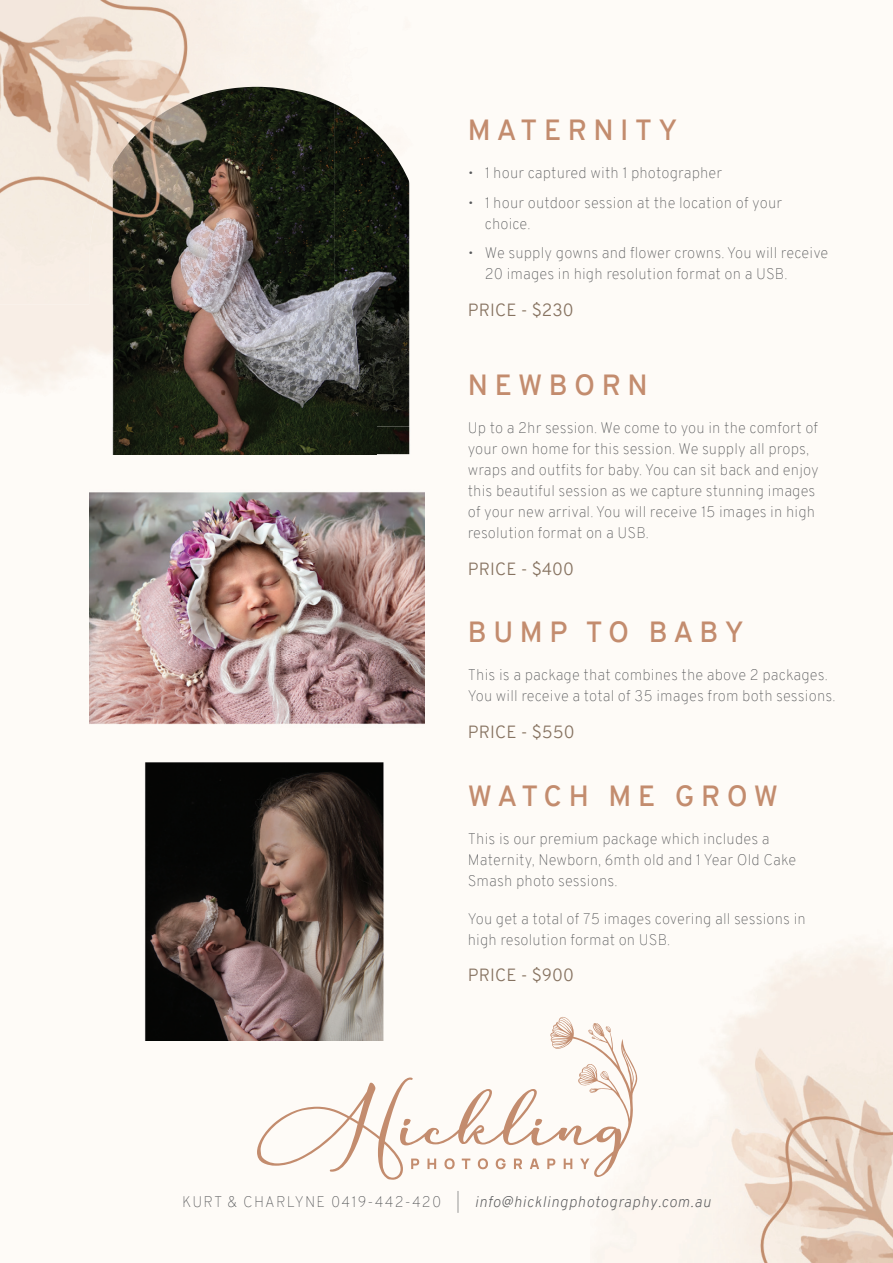
<style>
.page{position:relative;width:893px;height:1263px;background:#fff}
.page>*{position:absolute;margin:0;border:0;box-sizing:border-box;transform-origin:0 0}
.t1{font:600 28.5px "Overpass";letter-spacing:.23em;color:#c38c6e}
.t2{font:300 17.25px "Overpass";letter-spacing:.01em;color:#867260}
.t3{font:100 15px/21px "Overpass";letter-spacing:.01em;color:#57585a}
.t4{font:italic 200 15px "Overpass";letter-spacing:.05em;color:#57585a}
.s1{font-weight:100;font-style:normal}
</style>
<div class="page">
<div style="left:446px;top:0;width:447px;height:1263px;background:#fefbf7"></div>
<img style="left:634px;top:948px;width:259px;height:315px">
<div style="left:0;top:0;width:458px;height:1263px;background:#fefbf7"></div>
<img style="left:377px;top:426px;width:33px;height:28px">
<img style="left:112px;top:426px;width:265px;height:28px">
<img style="left:328px;top:104px;width:82px;height:322px">
<img style="left:90px;top:304px;width:238px;height:122px">
<img style="left:90px;top:492px;width:334px;height:233px">
<img style="left:145px;top:763px;width:239px;height:278px">
<img style="left:0;top:0;width:334px;height:304px">
<img style="left:90px;top:87px;width:244px;height:217px">
<svg style="left:257px;top:1017px;width:381px;height:163px"></svg>
<h1 class="t1" style="left:468px;top:110px;width:211px">MATERNITY</h1>
<p class="t3" style="left:468px;top:163px;width:256px">• 1 hour captured with 1 photographer</p>
<p class="t3" style="left:485px;top:192px;width:299px;text-indent:-17px">• 1 hour outdoor session at the location of your choice.</p>
<p class="t3" style="left:485px;top:243px;width:345px;text-indent:-17px">• We supply gowns and flower crowns. You will receive<br>20 images in high resolution format on a USB.</p>
<p class="t2" style="left:468px;top:297px;width:107px">PRICE - $230</p>
<h1 class="t1" style="left:468px;top:365px;width:181px">NEWBORN</h1>
<p class="t3" style="left:468px;top:418px;width:353px">Up to a 2hr session. We come to you in the comfort of your own home for this session. We supply all props, wraps and outfits for baby. You can sit back and enjoy this beautiful session as we capture stunning images of your new arrival. You will receive 15 images in high resolution format on a USB.</p>
<p class="t2" style="left:468px;top:556px;width:108px">PRICE - $400</p>
<h1 class="t1" style="left:468px;top:612px;width:277px">BUMP TO BABY</h1>
<p class="t3" style="left:468px;top:665px;width:369px">This is a package that combines the above 2 packages.<br>You will receive a total of 35 images from both sessions.</p>
<p class="t2" style="left:468px;top:719px;width:108px">PRICE - $550</p>
<h1 class="t1" style="left:468px;top:775px;width:312px">WATCH ME GROW</h1>
<p class="t3" style="left:468px;top:828px;width:330px">This is our premium package which includes a<br>Maternity, Newborn, 6mth old and 1 Year Old Cake<br>Smash photo sessions.</p>
<p class="t3" style="left:468px;top:908px;width:340px">You get a total of 75 images covering all sessions in high resolution format on USB.</p>
<p class="t2" style="left:468px;top:962px;width:108px">PRICE - $900</p>
<p class="t4" style="left:182px;top:1191px;width:530px"><span class="s1">KURT &amp; CHARLYNE 0419-442-420 |</span> info@hicklingphotography.com.au</p>
</div>
